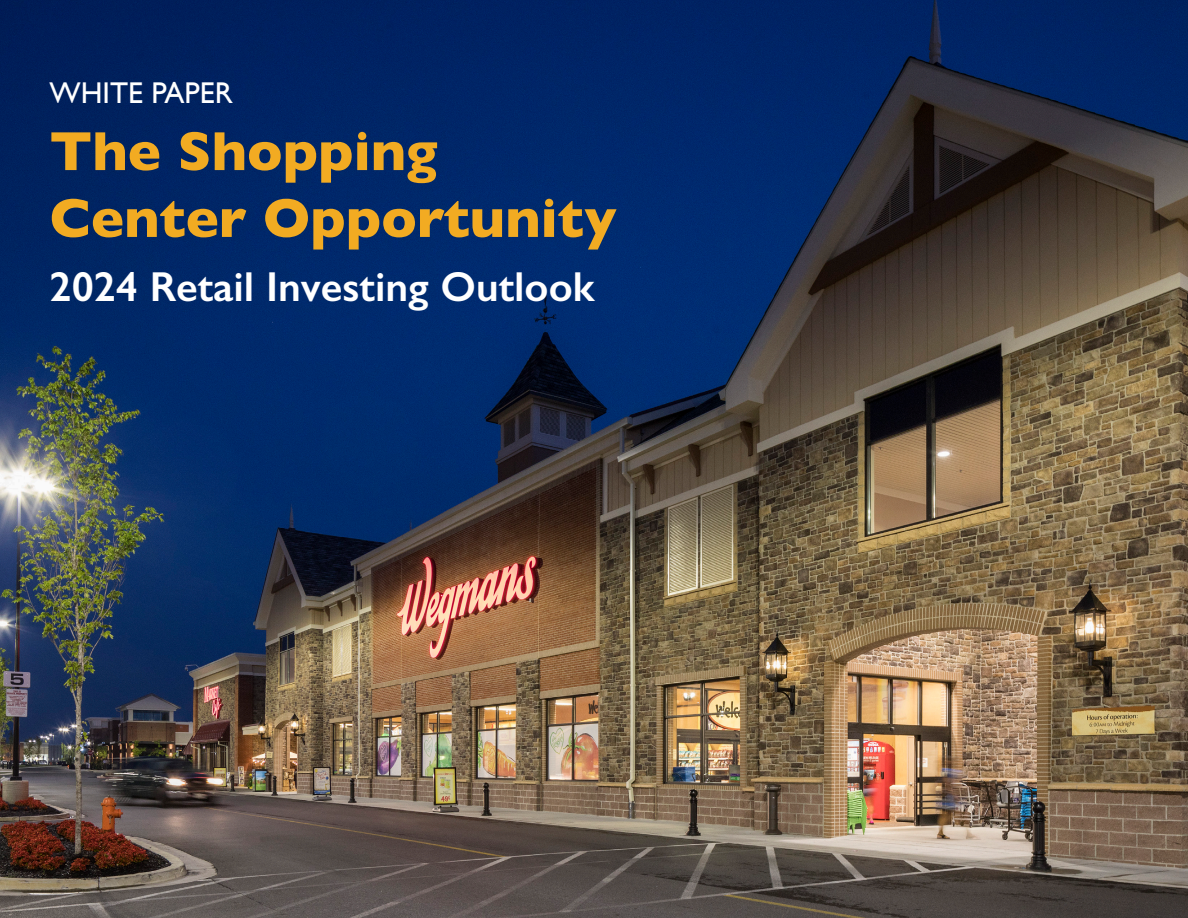
<style>
.page{position:relative;width:1188px;height:918px;background:#fff}
.page>*{position:absolute;margin:0;border:0;box-sizing:border-box;transform-origin:0 0}
.t1{font:700 55.65px/66.9px "Gill Sans";color:#f2ab22}
.t2{font:600 42px "Gill Sans";color:#fff}
.t3{font:30px "Gill Sans";color:#fff}
</style>
<div class="page">
<img style="left:0;top:0;width:1188px;height:918px">
<p class="t3" style="left:50px;top:75px;width:185px">WHITE PAPER</p>
<p class="t1" style="left:50px;top:117px;width:568px">The Shopping<br>Center Opportunity</p>
<p class="t2" style="left:50px;top:262px;width:547px">2024 Retail Investing Outlook</p>
</div>
